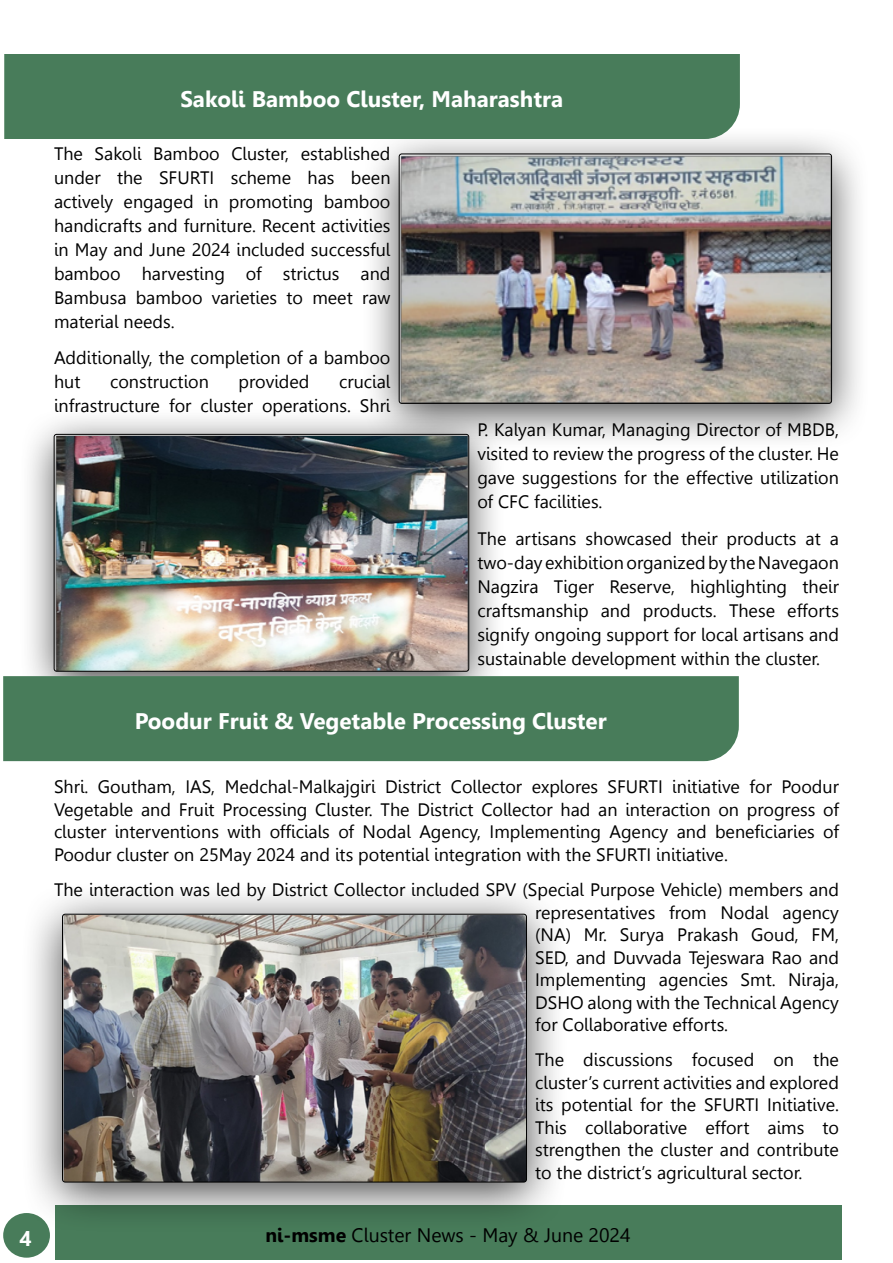
<style>
.page{position:relative;width:893px;height:1263px;background:#fff}
.page>*{position:absolute;margin:0;border:0;box-sizing:border-box;transform-origin:0 0}
.t1{font:700 22.5px "Leelawadee";color:#fff}
.t2{font:700 21.3px "Leelawadee";color:#fff}
.t3{font:19.5px "Leelawadee";color:#000}
.t4{font:18px/24px "Leelawadee";color:#000;text-align:justify}
.s1{font-weight:700}
</style>
<div class="page">
<div style="left:3px;top:1213px;width:47px;height:45px;background:#487c5a;border-radius:50%"></div>
<div style="left:55px;top:1206px;width:786px;height:54px;background:#487c5a"></div>
<div style="left:18px;top:406px;width:488px;height:311px;background:#000;opacity:.75"></div>
<img style="left:56px;top:436px;width:413px;height:235px">
<div style="left:54px;top:434px;width:415px;height:237px;border:1px solid #000;border-radius:3px"></div>
<div style="left:361px;top:125px;width:510px;height:327px;background:#000;opacity:.75"></div>
<img style="left:401px;top:156px;width:429px;height:245px">
<div style="left:399px;top:154px;width:433px;height:249px;border:1px solid #000;border-radius:3px"></div>
<div style="left:21px;top:882px;width:547px;height:352px;background:#000;opacity:.75"></div>
<img style="left:64px;top:916px;width:461px;height:264px">
<div style="left:62px;top:914px;width:465px;height:268px;border:1px solid #000;border-radius:3px"></div>
<div style="left:4px;top:54px;width:736px;height:85px;background:#487c5a"></div>
<div style="left:3px;top:676px;width:736px;height:85px;background:#487c5a"></div>
<p class="t1" style="left:180px;top:86px;width:384px">Sakoli Bamboo Cluster, Maharashtra</p>
<p class="t4" style="left:54px;top:141px;width:338px">The Sakoli Bamboo Cluster, established under the SFURTI scheme has been actively engaged in promoting bamboo handicrafts and furniture. Recent activities in May and June 2024 included successful bamboo harvesting of strictus and Bambusa bamboo varieties to meet raw material needs.</p>
<p class="t4" style="left:54px;top:346px;width:338px">Additionally, the completion of a bamboo hut</p>
<p class="t4" style="left:54px;top:370px;width:338px;text-align:right">crucial<br>infrastructure for cluster operations. Shri</p>
<p class="t4" style="left:110px;top:370px;width:100px">construction</p>
<p class="t4" style="left:239px;top:370px;width:72px">provided</p>
<p class="t4" style="left:477px;top:418px;width:363px">P. Kalyan Kumar, Managing Director of MBDB, visited to review the progress of the cluster. He gave suggestions for the effective utilization of CFC facilities.</p>
<p class="t4" style="left:477px;top:527px;width:363px">The artisans showcased their products at a two-day exhibition organized by the Navegaon Nagzira Tiger Reserve, highlighting their craftsmanship and products. These efforts signify ongoing support for local artisans and sustainable development within the cluster.</p>
<p class="t1" style="left:135px;top:708px;width:473px">Poodur Fruit &amp; Vegetable Processing Cluster</p>
<p class="t4" style="left:54px;top:776px;width:786px;line-height:22.5px">Shri. Goutham, IAS, Medchal-Malkajgiri District Collector explores SFURTI initiative for Poodur Vegetable and Fruit Processing Cluster. The District Collector had an interaction on progress of cluster interventions with officials of Nodal Agency, Implementing Agency and beneficiaries of Poodur cluster on 25May 2024 and its potential integration with the SFURTI initiative.</p>
<p class="t4" style="left:535px;top:879px;width:305px;line-height:22.5px;text-indent:-481px">The interaction was led by District Collector included SPV (Special Purpose Vehicle) members and representatives from Nodal agency (NA) Mr. Surya Prakash Goud, FM, SED, and Duvvada Tejeswara Rao and Implementing agencies Smt. Niraja, DSHO along with the Technical Agency for Collaborative efforts.</p>
<p class="t4" style="left:535px;top:1049px;width:305px;line-height:22.5px">The discussions focused on the cluster’s current activities and explored its potential for the SFURTI Initiative.<br>This collaborative effort aims to strengthen the cluster and contribute to the district’s agricultural sector.</p>
<p class="t2" style="left:20px;top:1226px;width:14px">4</p>
<p class="t3" style="left:266px;top:1224px;width:367px"><span class="s1">ni-msme</span> Cluster News - May &amp; June 2024</p>
</div>
